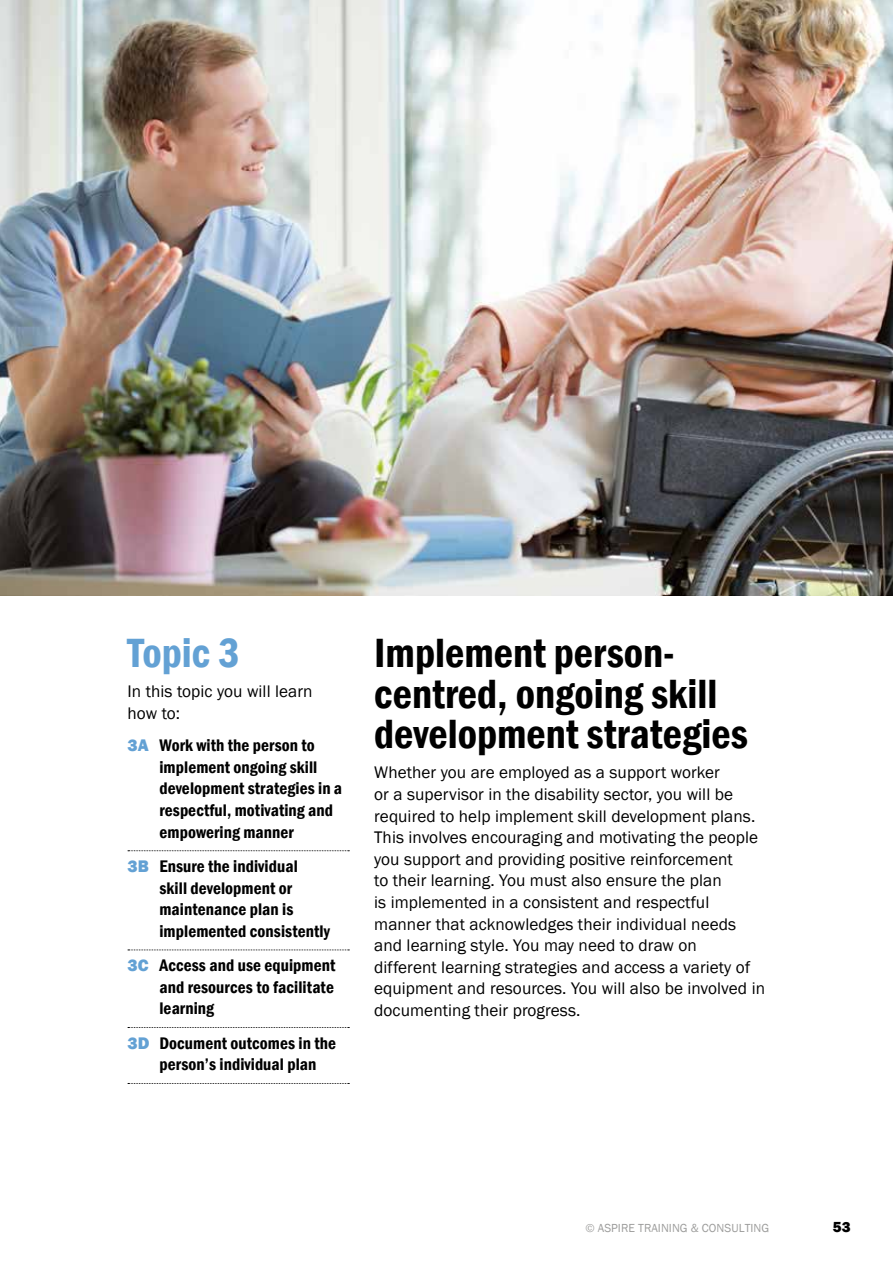
<style>
.page{position:relative;width:893px;height:1263px;background:#fff}
.page>*{position:absolute;margin:0;border:0;box-sizing:border-box;transform-origin:0 0}
.H0-topic{font:600 condensed 42px/40.5px "Franklin Gothic";color:#000}
.H0-topic_colour{font:600 condensed 42px "Franklin Gothic";color:#63a1d4}
.text{font:17.25px/21.6px "Franklin Gothic";letter-spacing:.005em;color:#000}
.Topic_list{font:600 condensed 17.25px/21.6px "Franklin Gothic";letter-spacing:.005em;color:#000}
.t1{font:800 15px "Franklin Gothic";color:#000}
.s1{font-weight:800;font-stretch:normal;color:#63a1d4}
</style>
<div class="page">
<img style="left:0;top:0;width:893px;height:595px">
<svg style="left:128px;top:850px;width:221px;height:1px"></svg>
<svg style="left:128px;top:949px;width:221px;height:1px"></svg>
<svg style="left:128px;top:1027px;width:221px;height:1px"></svg>
<svg style="left:128px;top:1083px;width:221px;height:1px"></svg>
<p class="H0-topic_colour" style="left:128px;top:625px;width:114px">Topic 3</p>
<p class="text" style="left:128px;top:681px;width:187px">In this topic you will learn how to:</p>
<p class="Topic_list" style="left:159px;top:734px;width:184px;text-indent:-32px"><span class="s1">3A</span> Work with the person to implement ongoing skill development strategies in a respectful, motivating and empowering manner</p>
<p class="Topic_list" style="left:159px;top:855px;width:172px;text-indent:-32px"><span class="s1">3B</span> Ensure the individual<br>skill development or maintenance plan is implemented consistently</p>
<p class="Topic_list" style="left:159px;top:954px;width:177px;text-align:justify;text-indent:-32px"><span class="s1">3C</span> Access and use equipment and resources to facilitate learning</p>
<p class="Topic_list" style="left:159px;top:1032px;width:178px;text-indent:-32px"><span class="s1">3D</span> Document outcomes in the person’s individual plan</p>
<p class="H0-topic" style="left:374px;top:632px;width:375px">Implement person&shy;centred, ongoing skill development strategies</p>
<p class="text" style="left:374px;top:762px;width:392px">Whether you are employed as a support worker<br>or a supervisor in the disability sector, you will be required to help implement skill development plans.<br>This involves encouraging and motivating the people you support and providing positive reinforcement<br>to their learning. You must also ensure the plan<br>is implemented in a consistent and respectful manner that acknowledges their individual needs and learning style. You may need to draw on<br>different learning strategies and access a variety of equipment and resources. You will also be involved in documenting their progress.</p>
<p class="t1" style="left:833px;top:1217px;width:19px">53</p>
</div>
